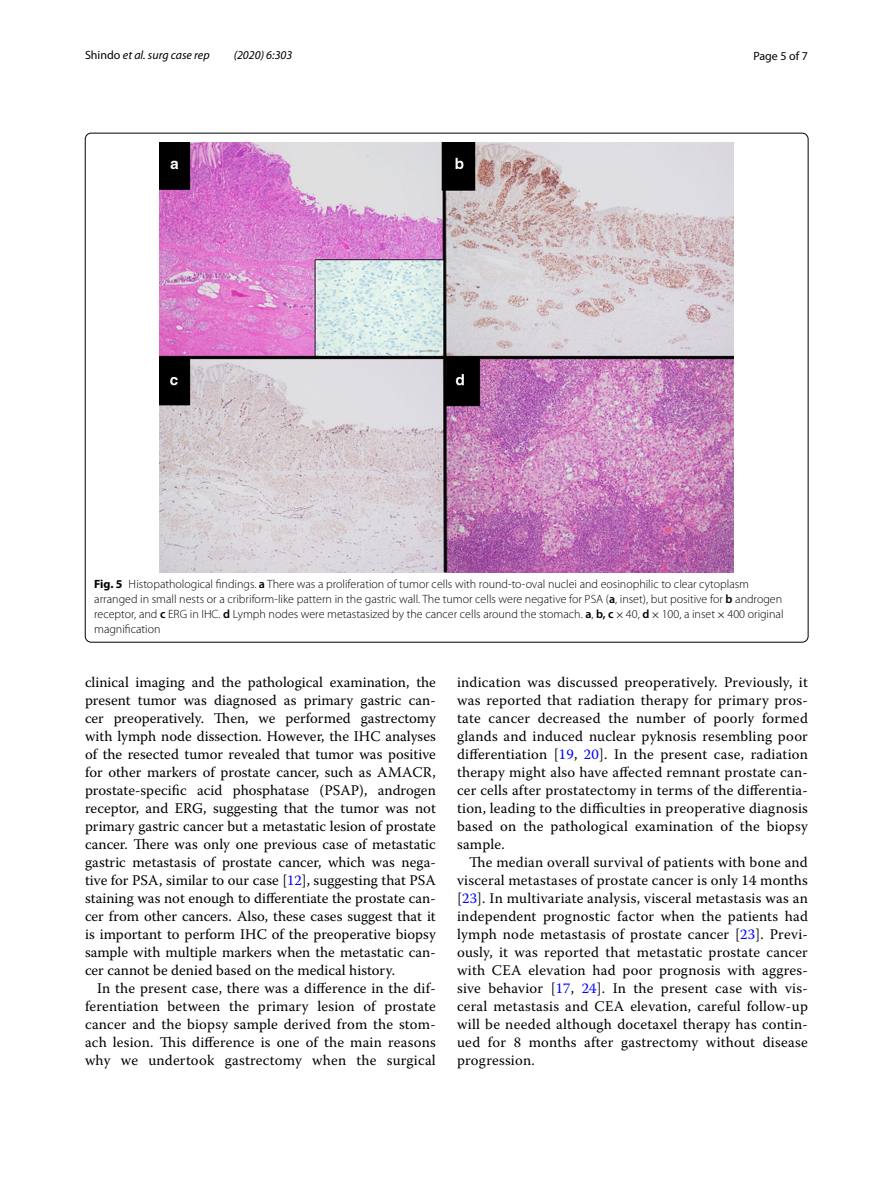
<style>
.page{position:relative;width:893px;height:1187px;background:#fff}
.page>*{position:absolute;margin:0;border:0;box-sizing:border-box;transform-origin:0 0}
.t1{font:14.7px/18px "Warnock Pro";letter-spacing:.015em;color:#000;text-align:justify}
.t2{font:300 12px/15px "Myriad Pro";color:#000}
.t3{font:italic 12px "Myriad Pro";color:#000}
.t4{font:12px "Myriad Pro";color:#000}
.s1{font-style:normal}
.s2{font-weight:700}
.s3{font-weight:600}
.s4{font-family:"MTSY";font-weight:400}
.s5{color:#00f}
</style>
<div class="page">
<img style="left:160px;top:142px;width:574px;height:431px">
<p class="t3" style="left:85px;top:48px;width:126px"><span class="s1">Shindo</span> et al. surg case rep</p>
<p class="t3" style="left:234px;top:48px;width:60px">(2020) 6:303</p>
<p class="t4" style="left:753px;top:48px;width:56px">Page 5 of 7</p>
<p class="t2" style="left:94px;top:576px;width:691px"><span class="s2">Fig. 5</span> Histopathological findings. <span class="s3">a</span> There was a proliferation of tumor cells with round-to-oval nuclei and eosinophilic to clear cytoplasm arranged in small nests or a cribriform-like pattern in the gastric wall. The tumor cells were negative for PSA (<span class="s3">a</span>, inset), but positive for <span class="s3">b</span> androgen receptor, and <span class="s3">c</span> ERG in IHC. <span class="s3">d</span> Lymph nodes were metastasized by the cancer cells around the stomach. <span class="s3">a</span>, <span class="s3">b, c</span><span class="s4">×</span>40, <span class="s3">d</span><span class="s4">×</span>100, a inset<span class="s4">×</span>400 original magnification</p>
<p class="t1" style="left:85px;top:672px;width:352px">clinical imaging and the pathological examination, the present tumor was diagnosed as primary gastric can&shy;cer preoperatively. Then, we performed gastrectomy with lymph node dissection. However, the IHC analyses of the resected tumor revealed that tumor was positive for other markers of prostate cancer, such as AMACR, prostate-specific acid phosphatase (PSAP), androgen receptor, and ERG, suggesting that the tumor was not primary gastric cancer but a metastatic lesion of prostate cancer. There was only one previous case of metastatic gastric metastasis of prostate cancer, which was nega&shy;tive for PSA, similar to our case [<span class="s5">12</span>], suggesting that PSA staining was not enough to differentiate the prostate can&shy;cer from other cancers. Also, these cases suggest that it is important to perform IHC of the preoperative biopsy sample with multiple markers when the metastatic can&shy;cer cannot be denied based on the medical history.</p>
<p class="t1" style="left:85px;top:978px;width:352px;text-indent:12px">In the present case, there was a difference in the dif&shy;ferentiation between the primary lesion of prostate cancer and the biopsy sample derived from the stom&shy;ach lesion. This difference is one of the main reasons why we undertook gastrectomy when the surgical</p>
<p class="t1" style="left:457px;top:672px;width:352px">indication was discussed preoperatively. Previously, it was reported that radiation therapy for primary pros&shy;tate cancer decreased the number of poorly formed glands and induced nuclear pyknosis resembling poor differentiation [<span class="s5">19</span>, <span class="s5">20</span>]. In the present case, radiation therapy might also have affected remnant prostate can&shy;cer cells after prostatectomy in terms of the differentia&shy;tion, leading to the difficulties in preoperative diagnosis based on the pathological examination of the biopsy sample.</p>
<p class="t1" style="left:457px;top:852px;width:352px;text-indent:12px">The median overall survival of patients with bone and visceral metastases of prostate cancer is only 14 months [<span class="s5">23</span>]. In multivariate analysis, visceral metastasis was an independent prognostic factor when the patients had lymph node metastasis of prostate cancer [<span class="s5">23</span>]. Previ&shy;ously, it was reported that metastatic prostate cancer with CEA elevation had poor prognosis with aggres&shy;sive behavior [<span class="s5">17</span>, <span class="s5">24</span>]. In the present case with vis&shy;ceral metastasis and CEA elevation, careful follow-up will be needed although docetaxel therapy has contin&shy;ued for 8 months after gastrectomy without disease progression.</p>
</div>
